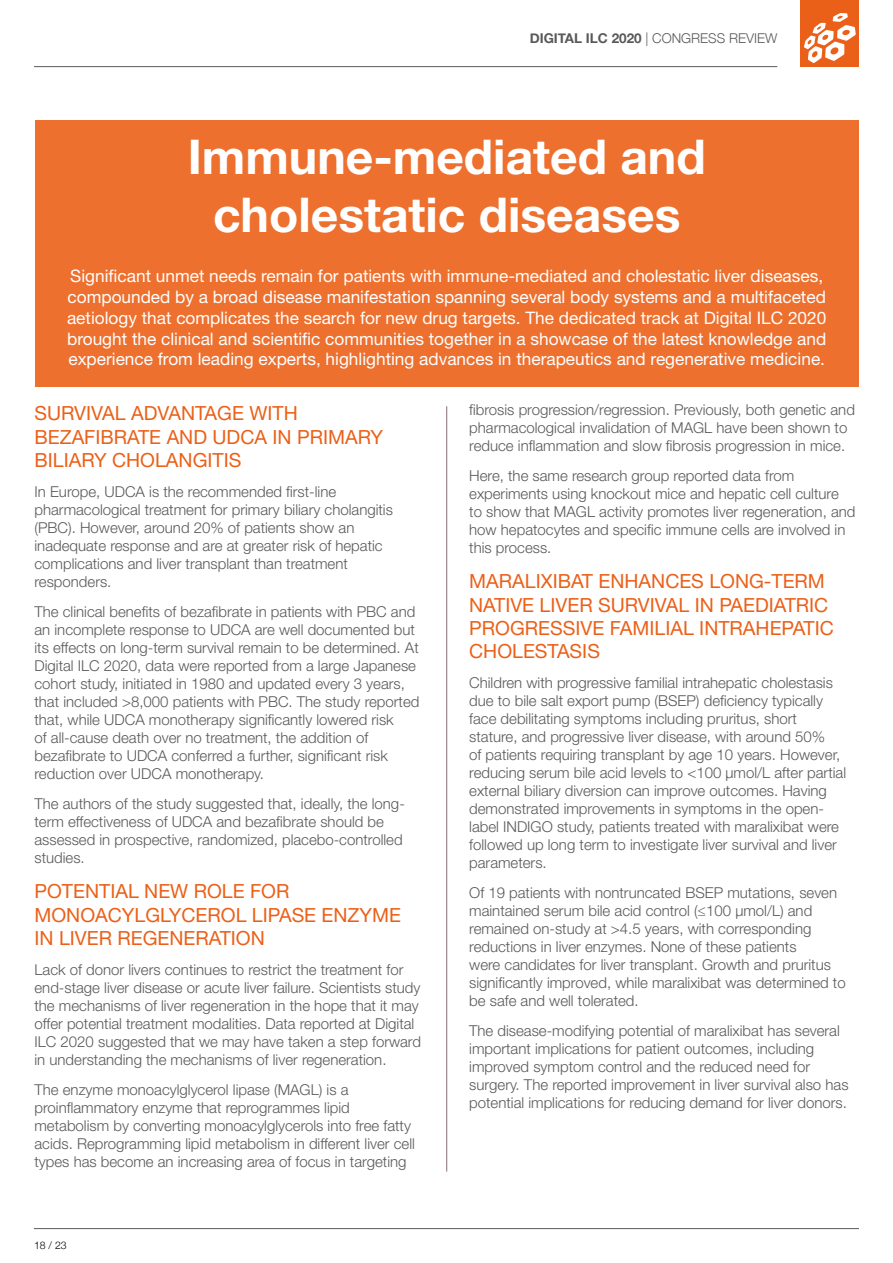
<style>
.page{position:relative;width:893px;height:1263px;background:#fff}
.page>*{position:absolute;margin:0;border:0;box-sizing:border-box;transform-origin:0 0}
.t1{font:700 48px/57.6px "Helvetica Neue LT Std";color:#fff;text-align:center}
.t2{font:19.5px/23.4px "Helvetica Neue LT Std";color:#eb6018}
.t3{font:17.25px/20.7px "Helvetica Neue LT Std";color:#fff}
.t4{font:300 15px/18px "Helvetica Neue LT Std";color:#595959}
.t5{font:300 13.5px "Helvetica Neue";color:#595959}
.t6{font:300 10.5px "Helvetica Neue";color:#000}
.s1{font-weight:700}
</style>
<div class="page">
<hr style="left:34px;top:66px;width:743px;height:1px;background:#595959">
<div style="left:801px;top:0;width:58px;height:67px;background:#eb6018"></div>
<svg style="left:804px;top:13px;width:52px;height:50px"></svg>
<hr style="left:34px;top:1228px;width:825px;height:1px;background:#595959">
<div style="left:35px;top:120px;width:824px;height:267px;background:#ed702f"></div>
<hr style="left:446px;top:406px;width:1px;height:765px;background:#866d75">
<p class="t5" style="left:530px;top:27px;width:249px"><span class="s1">DIGITAL ILC 2020</span> | CONGRESS REVIEW</p>
<h1 class="t1" style="left:188px;top:127px;width:519px">Immune-mediated and cholestatic diseases</h1>
<p class="t3" style="left:67px;top:266px;width:761px">Significant unmet needs remain for patients with immune-mediated and cholestatic liver diseases, compounded by a broad disease manifestation spanning several body systems and a multifaceted aetiology that complicates the search for new drug targets. The dedicated track at Digital ILC 2020 brought the clinical and scientific communities together in a showcase of the latest knowledge and experience from leading experts, highlighting advances in therapeutics and regenerative medicine.</p>
<h2 class="t2" style="left:34px;top:401px;width:350px">SURVIVAL ADVANTAGE WITH<br>BEZAFIBRATE AND UDCA IN PRIMARY<br>BILIARY CHOLANGITIS</h2>
<p class="t4" style="left:34px;top:482px;width:360px">In Europe, UDCA is the recommended first-line pharmacological treatment for primary biliary cholangitis (PBC). However, around 20% of patients show an inadequate response and are at greater risk of hepatic complications and liver transplant than treatment responders.</p>
<p class="t4" style="left:34px;top:602px;width:386px">The clinical benefits of bezafibrate in patients with PBC and an incomplete response to UDCA are well documented but its effects on long-term survival remain to be determined. At Digital ILC 2020, data were reported from a large Japanese cohort study, initiated in 1980 and updated every 3 years, that included &gt;8,000 patients with PBC. The study reported that, while UDCA monotherapy significantly lowered risk<br>of all-cause death over no treatment, the addition of bezafibrate to UDCA conferred a further, significant risk reduction over UDCA monotherapy.</p>
<p class="t4" style="left:34px;top:794px;width:372px">The authors of the study suggested that, ideally, the long&shy;term effectiveness of UDCA and bezafibrate should be assessed in prospective, randomized, placebo-controlled studies.</p>
<h2 class="t2" style="left:34px;top:879px;width:368px">POTENTIAL NEW ROLE FOR<br>MONOACYLGLYCEROL LIPASE ENZYME<br>IN LIVER REGENERATION</h2>
<p class="t4" style="left:34px;top:960px;width:388px">Lack of donor livers continues to restrict the treatment for end-stage liver disease or acute liver failure. Scientists study the mechanisms of liver regeneration in the hope that it may offer potential treatment modalities. Data reported at Digital ILC 2020 suggested that we may have taken a step forward in understanding the mechanisms of liver regeneration.</p>
<p class="t4" style="left:34px;top:1080px;width:382px">The enzyme monoacylglycerol lipase (MAGL) is a proinflammatory enzyme that reprogrammes lipid metabolism by converting monoacylglycerols into free fatty acids. Reprogramming lipid metabolism in different liver cell types has become an increasing area of focus in targeting</p>
<p class="t4" style="left:469px;top:400px;width:387px">fibrosis progression/regression. Previously, both genetic and pharmacological invalidation of MAGL have been shown to reduce inflammation and slow fibrosis progression in mice.</p>
<p class="t4" style="left:469px;top:466px;width:388px">Here, the same research group reported data from experiments using knockout mice and hepatic cell culture<br>to show that MAGL activity promotes liver regeneration, and how hepatocytes and specific immune cells are involved in this process.</p>
<h2 class="t2" style="left:469px;top:569px;width:366px">MARALIXIBAT ENHANCES LONG-TERM<br>NATIVE LIVER SURVIVAL IN PAEDIATRIC<br>PROGRESSIVE FAMILIAL INTRAHEPATIC<br>CHOLESTASIS</h2>
<p class="t4" style="left:469px;top:674px;width:378px">Children with progressive familial intrahepatic cholestasis due to bile salt export pump (BSEP) deficiency typically face debilitating symptoms including pruritus, short stature, and progressive liver disease, with around 50%<br>of patients requiring transplant by age 10 years. However, reducing serum bile acid levels to &lt;100 µmol/L after partial external biliary diversion can improve outcomes. Having demonstrated improvements in symptoms in the open&shy;label INDIGO study, patients treated with maralixibat were followed up long term to investigate liver survival and liver parameters.</p>
<p class="t4" style="left:469px;top:884px;width:378px">Of 19 patients with nontruncated BSEP mutations, seven maintained serum bile acid control (≤100 μmol/L) and remained on-study at &gt;4.5 years, with corresponding reductions in liver enzymes. None of these patients<br>were candidates for liver transplant. Growth and pruritus significantly improved, while maralixibat was determined to be safe and well tolerated.</p>
<p class="t4" style="left:469px;top:1022px;width:381px">The disease-modifying potential of maralixibat has several important implications for patient outcomes, including improved symptom control and the reduced need for surgery. The reported improvement in liver survival also has potential implications for reducing demand for liver donors.</p>
<p class="t6" style="left:34px;top:1236px;width:34px">18 / 23</p>
</div>
